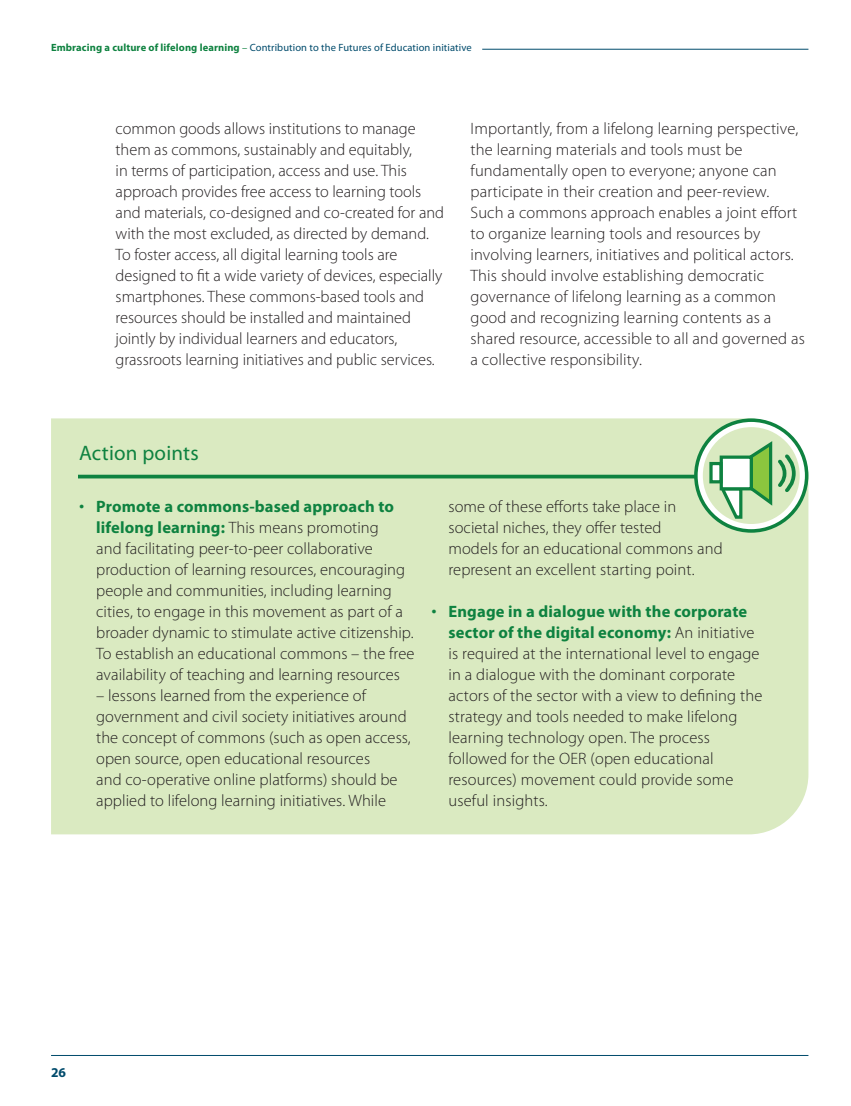
<style>
.page{position:relative;width:851px;height:1106px;background:#fff}
.page>*{position:absolute;margin:0;border:0;box-sizing:border-box;transform-origin:0 0}
.t1{font:21px "Myriad Pro";letter-spacing:.01em;color:#0e8240}
.t2{font:300 16.5px/21px "Myriad Pro";letter-spacing:.005em;color:#231f20}
.t3{font:700 13.5px "Myriad Pro";color:#004b6c}
.t4{font:10.5px "Myriad Pro";letter-spacing:.01em;color:#004b6c}
.s1{font-weight:700;color:#0e8240}
.s2{color:#0e8240}
.s3{font-size:21px;color:#0e8240}
</style>
<div class="page">
<hr style="left:482px;top:49px;width:326px;height:1px;background:#004b6c">
<hr style="left:51px;top:1055px;width:757px;height:1px;background:#004b6c">
<div style="left:51px;top:418px;width:757px;height:416px;background:#daeac1"></div>
<hr style="left:78px;top:475px;width:706px;height:3px;background:#0e8240">
<svg style="left:695px;top:420px;width:111px;height:111px"></svg>
<div style="left:694px;top:418px;width:114px;height:114px;border:4px solid #0e8240;border-radius:50%"></div>
<div style="left:702px;top:427px;width:97px;height:97px;background:#daeac1;border-radius:50%"></div>
<svg style="left:718px;top:438px;width:79px;height:82px"></svg>
<div style="left:719px;top:455px;width:33px;height:35px;background:#fff;border:3px solid #0e8240"></div>
<div style="left:709px;top:462px;width:13px;height:21px;background:#fff;border:3px solid #0e8240"></div>
<p class="t4" style="left:51px;top:41px;width:422px"><span class="s1">Embracing a culture of lifelong learning</span> <span class="s2">–</span> Contribution to the Futures of Education initiative</p>
<p class="t2" style="left:116px;top:118px;width:330px">common goods allows institutions to manage them as commons, sustainably and equitably,<br>in terms of participation, access and use. This approach provides free access to learning tools and materials, co-designed and co-created for and with the most excluded, as directed by demand.<br>To foster access, all digital learning tools are designed to fit a wide variety of devices, especially smartphones. These commons-based tools and resources should be installed and maintained jointly by individual learners and educators, grassroots learning initiatives and public services.</p>
<p class="t2" style="left:470px;top:118px;width:336px">Importantly, from a lifelong learning perspective, the learning materials and tools must be fundamentally open to everyone; anyone can participate in their creation and peer-review.<br>Such a commons approach enables a joint effort to organize learning tools and resources by involving learners, initiatives and political actors.<br>This should involve establishing democratic governance of lifelong learning as a common good and recognizing learning contents as a shared resource, accessible to all and governed as a collective responsibility.</p>
<p class="t1" style="left:79px;top:439px;width:121px">Action points</p>
<p class="t2" style="left:96px;top:496px;width:320px;text-indent:-17px"><span class="s3">•</span> <span class="s1">Promote a commons-based approach to lifelong learning:</span> This means promoting<br>and facilitating peer-to-peer collaborative production of learning resources, encouraging people and communities, including learning cities, to engage in this movement as part of a broader dynamic to stimulate active citizenship.<br>To establish an educational commons – the free availability of teaching and learning resources</p>
<p class="t2" style="left:96px;top:685px;width:316px">– lessons learned from the experience of government and civil society initiatives around the concept of commons (such as open access, open source, open educational resources<br>and co-operative online platforms) should be applied to lifelong learning initiatives. While</p>
<p class="t2" style="left:448px;top:496px;width:276px">some of these efforts take place in societal niches, they offer tested<br>models for an educational commons and represent an excellent starting point.</p>
<p class="t2" style="left:448px;top:601px;width:315px;text-indent:-17px"><span class="s3">•</span> <span class="s1">Engage in a dialogue with the corporate sector of the digital economy:</span> An initiative is required at the international level to engage in a dialogue with the dominant corporate actors of the sector with a view to defining the strategy and tools needed to make lifelong learning technology open. The process followed for the OER (open educational resources) movement could provide some useful insights.</p>
<p class="t3" style="left:51px;top:1063px;width:17px">26</p>
</div>
